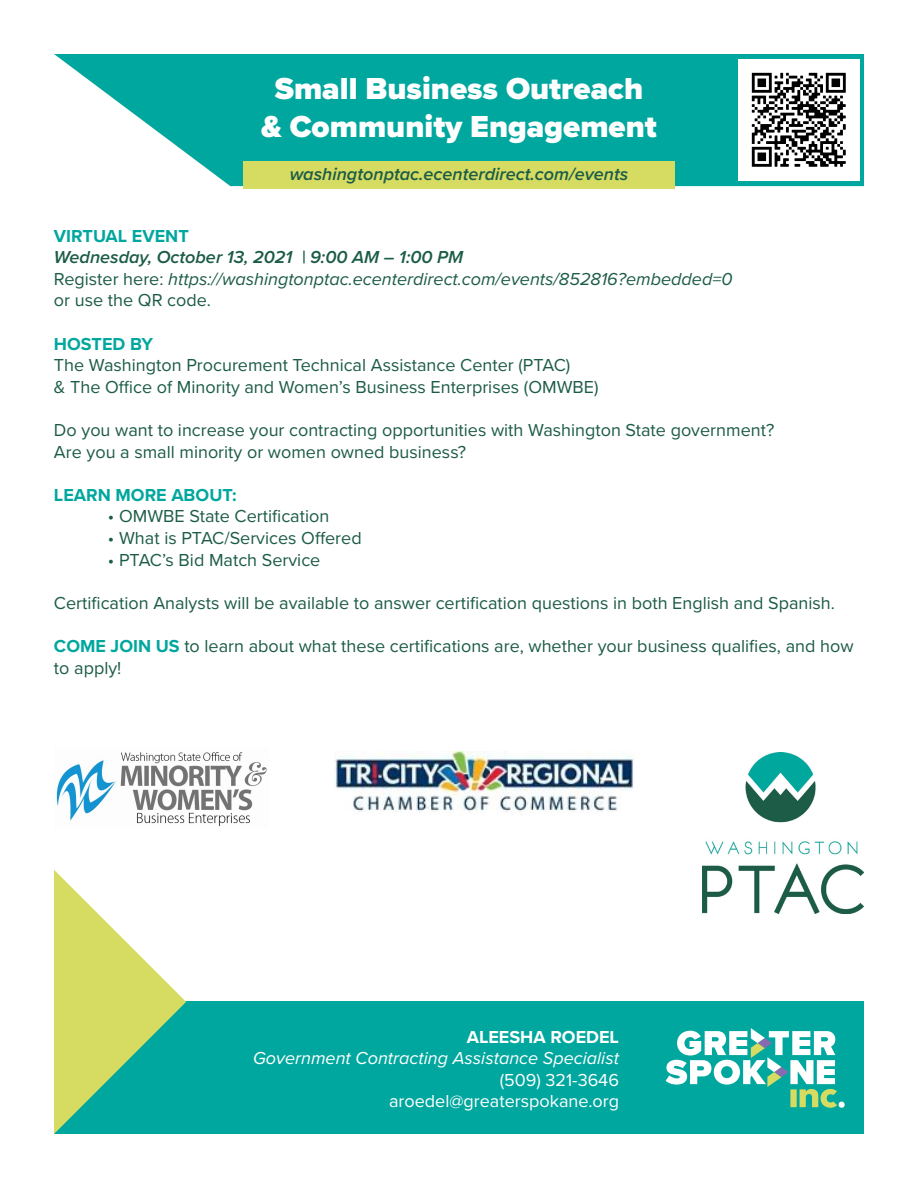
<style>
.page{position:relative;width:918px;height:1188px;background:#fff}
.page>*{position:absolute;margin:0;border:0;box-sizing:border-box;transform-origin:0 0}
.t1{font:900 31.5px/37.8px "Proxima Nova";color:#fff;text-align:center}
.t2{font:18px/21.6px "Proxima Nova";color:#1c5c46}
.t3{font:italic 18px/21.6px "Proxima Nova";color:#1c5c46}
.t4{font:italic 18px "Proxima Nova";color:#fff}
.t5{font:italic 600 18px "Proxima Nova";color:#1c5c46}
.t6{font:18px/21.6px "Proxima Nova";color:#fff;text-align:right}
.t7{font:700 18px "Proxima Nova";color:#00a79e}
.t8{font:700 18px "Proxima Nova";color:#fff}
.s1{font-weight:600}
.s2{font-style:normal}
.s3{font-weight:700;color:#00a79e}
</style>
<div class="page">
<svg style="left:54px;top:54px;width:810px;height:132px;background:#25b3ac"></svg>
<div style="left:54px;top:1002px;width:810px;height:132px;background:#00a79e"></div>
<img style="left:703px;top:752px;width:161px;height:161px">
<svg style="left:666px;top:1028px;width:179px;height:80px"></svg>
<svg style="left:54px;top:870px;width:132px;height:264px"></svg>
<div style="left:243px;top:161px;width:432px;height:28px;background:#d6db61"></div>
<img style="left:56px;top:752px;width:211px;height:74px">
<img style="left:334px;top:752px;width:301px;height:60px">
<img style="left:738px;top:60px;width:121px;height:121px">
<h1 class="t1" style="left:261px;top:70px;width:397px">Small Business Outreach &amp; Community Engagement</h1>
<p class="t5" style="left:290px;top:161px;width:340px">washingtonptac.ecenterdirect.com/events</p>
<p class="t7" style="left:54px;top:222px;width:136px">VIRTUAL EVENT</p>
<p class="t3" style="left:54px;top:246px;width:680px"><span class="s1">Wednesday, October 13, 2021 | 9:00 AM – 1:00 PM<br></span><span class="s2">Register here:</span> https://washingtonptac.ecenterdirect.com/events/852816?embedded=0 <span class="s2">or use the QR code.</span></p>
<p class="t7" style="left:54px;top:330px;width:101px">HOSTED BY</p>
<p class="t2" style="left:54px;top:354px;width:546px">The Washington Procurement Technical Assistance Center (PTAC)<br>&amp; The Office of Minority and Women’s Business Enterprises (OMWBE)</p>
<p class="t2" style="left:54px;top:418px;width:722px">Do you want to increase your contracting opportunities with Washington State government?<br>Are you a small minority or women owned business?</p>
<p class="t7" style="left:54px;top:481px;width:184px">LEARN MORE ABOUT:</p>
<p class="t2" style="left:108px;top:505px;width:223px">• OMWBE State Certification</p>
<p class="t2" style="left:108px;top:526px;width:255px">• What is PTAC/Services Offered</p>
<p class="t2" style="left:108px;top:548px;width:214px">• PTAC’s Bid Match Service</p>
<p class="t2" style="left:54px;top:591px;width:783px">Certification Analysts will be available to answer certification questions in both English and Spanish.</p>
<p class="t2" style="left:54px;top:634px;width:801px"><span class="s3">COME JOIN US</span> to learn about what these certifications are, whether your business qualifies, and how to apply!</p>
<p class="t8" style="left:467px;top:1023px;width:154px">ALEESHA ROEDEL</p>
<p class="t4" style="left:253px;top:1045px;width:367px">Government Contracting Assistance Specialist</p>
<p class="t6" style="left:389px;top:1068px;width:231px">(509) 321-3646 aroedel@greaterspokane.org</p>
</div>
